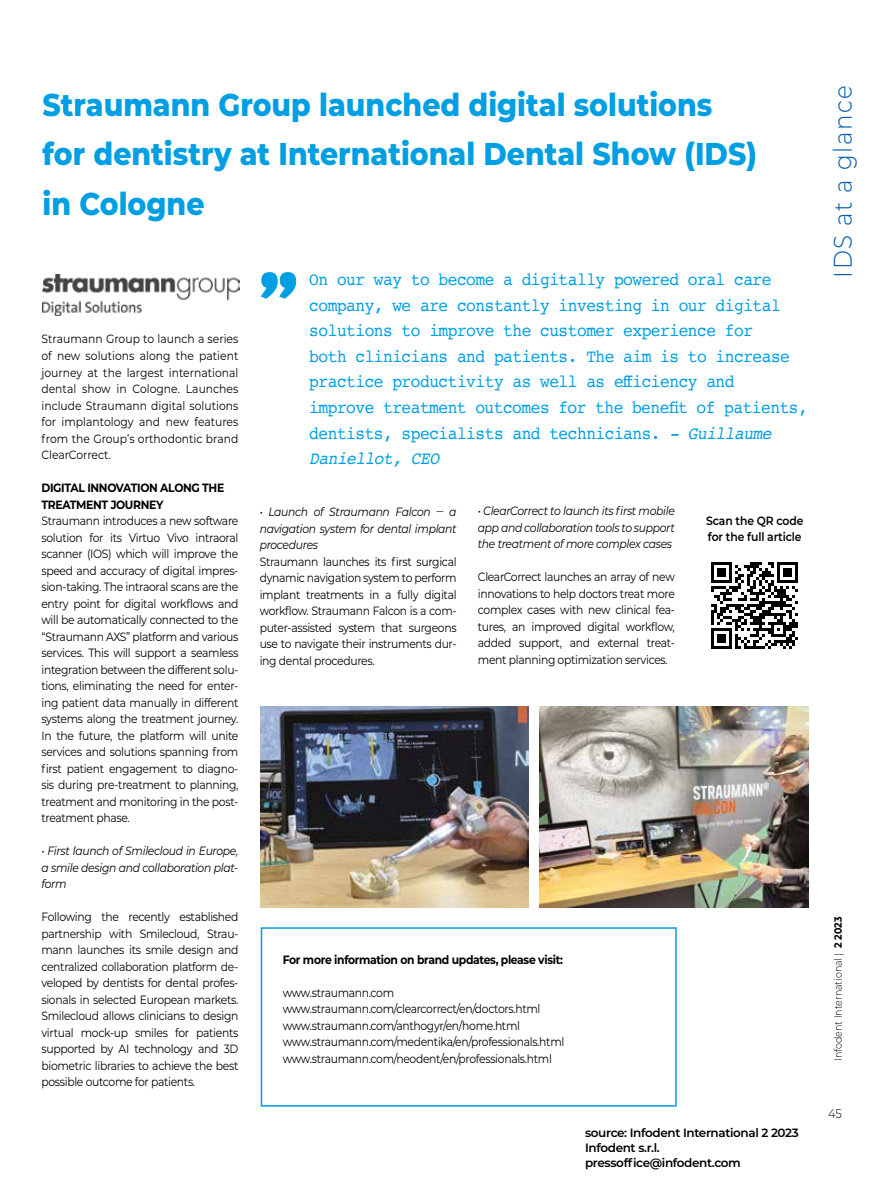
<style>
.page{position:relative;width:893px;height:1191px;background:#fff}
.page>*{position:absolute;margin:0;border:0;box-sizing:border-box;transform-origin:0 0}
.t1{font:800 31.5px/49.5px "Montserrat";color:#009fe3;scale:.9 1}
.t2{font:300 25.5px "Montserrat";letter-spacing:.07em;color:#055da9;scale:.9 1}
.t3{font:18px/25.5px "Courier";letter-spacing:-.03em;color:#009fe3;scale:.9 1}
.t4{font:300 12.75px "Montserrat";color:#000;scale:.9 1}
.t5{font:12px/16.5px "Montserrat";letter-spacing:-.03em;color:#000;text-align:justify;scale:.9 1}
.t6{font:italic 12px/16.5px "Montserrat";letter-spacing:-.03em;color:#000;text-align:justify;scale:.9 1}
.t7{font:700 12px/16.5px "Montserrat";letter-spacing:-.03em;color:#000;scale:.9 1}
.t8{font:600 12px/15px "Montserrat";letter-spacing:-.03em;color:#000}
.t9{font:600 12px/16.5px "Montserrat";letter-spacing:-.01em;color:#000;scale:.9 1}
.t10{font:300 10.5px "Montserrat";color:#000;scale:.9 1}
.s1{font-style:italic}
.s2{font-weight:700}
</style>
<div class="page">
<svg style="left:261px;top:272px;width:35px;height:27px"></svg>
<div style="left:261px;top:927px;width:416px;height:179px;border:2px solid #009fe3"></div>
<img style="left:43px;top:275px;width:196px;height:40px">
<img style="left:260px;top:706px;width:268px;height:202px">
<img style="left:539px;top:706px;width:269px;height:202px">
<img style="left:711px;top:562px;width:87px;height:87px">
<h1 class="t1" style="left:43px;top:78px;width:795px">Straumann Group launched digital solutions for dentistry at International Dental Show (IDS) in Cologne</h1>
<p class="t5" style="left:41px;top:330px;width:220px">Straumann Group to launch a series of new solutions along the patient journey at the largest international dental show in Cologne. Launches include Straumann digital solutions for implantology and new features from the Group’s orthodontic brand ClearCorrect.</p>
<p class="t7" style="left:41px;top:479px;width:205px">DIGITAL INNOVATION ALONG THE<br>TREATMENT JOURNEY</p>
<p class="t5" style="left:41px;top:512px;width:220px">Straumann introduces a new software solution for its Virtuo Vivo intraoral scanner (IOS) which will improve the speed and accuracy of digital impres&shy;sion-taking. The intraoral scans are the entry point for digital workflows and will be automatically connected to the “Straumann AXS” platform and various services. This will support a seamless integration between the different solu&shy;tions, eliminating the need for enter&shy;ing patient data manually in different systems along the treatment journey.<br>In the future, the platform will unite services and solutions spanning from first patient engagement to diagno&shy;sis during pre-treatment to planning, treatment and monitoring in the post&shy;treatment phase.</p>
<p class="t6" style="left:41px;top:842px;width:220px">• First launch of Smilecloud in Europe, a smile design and collaboration plat&shy;form</p>
<p class="t5" style="left:41px;top:908px;width:220px">Following the recently established partnership with Smilecloud, Strau&shy;mann launches its smile design and centralized collaboration platform de&shy;veloped by dentists for dental profes&shy;sionals in selected European markets.<br>Smilecloud allows clinicians to design virtual mock-up smiles for patients supported by AI technology and 3D biometric libraries to achieve the best possible outcome for patients.</p>
<p class="t3" style="left:309px;top:266px;width:555px">On our way to become a digitally powered oral care company, we are constantly investing in our digital solutions to improve the customer experience for<br>both clinicians and patients. The aim is to increase practice productivity as well as efficiency and<br>improve treatment outcomes for the benefit of patients, dentists, specialists and technicians. <span class="s1">- Guillaume Daniellot, CEO</span></p>
<p class="t6" style="left:260px;top:503px;width:220px">• Launch of Straumann Falcon ‒ a navigation system for dental implant procedures</p>
<p class="t5" style="left:260px;top:552px;width:220px">Straumann launches its first surgical dynamic navigation system to perform implant treatments in a fully digital workflow. Straumann Falcon is a com&shy;puter-assisted system that surgeons use to navigate their instruments dur&shy;ing dental procedures.</p>
<p class="t6" style="left:478px;top:502px;width:220px">• ClearCorrect to launch its first mobile app and collaboration tools to support the treatment of more complex cases</p>
<p class="t5" style="left:478px;top:568px;width:220px">ClearCorrect launches an array of new innovations to help doctors treat more complex cases with new clinical fea&shy;tures, an improved digital workflow, added support, and external treat&shy;ment planning optimization services.</p>
<p class="t9" style="left:706px;top:511px;width:110px">Scan the QR code for the full article</p>
<p class="t7" style="left:283px;top:950px;width:313px">For more information on brand updates, please visit:</p>
<p class="t5" style="left:283px;top:983px;width:314px;text-align:left">www.straumann.com www.straumann.com/clearcorrect/en/doctors.html www.straumann.com/anthogyr/en/home.html www.straumann.com/medentika/en/professionals.html www.straumann.com/neodent/en/professionals.html</p>
<p class="t8" style="left:585px;top:1124px;width:215px">source: Infodent International 2 2023<br>Infodent s.r.l. pressoffice@infodent.com</p>
<h2 class="t2" style="left:825px;top:278px;width:215px;rotate:-90deg">IDS at a glance</h2>
<p class="t10" style="left:831px;top:1061px;width:162px;rotate:-90deg">Infodent International | <span class="s2">2 2023</span></p>
<p class="t4" style="left:828px;top:1105px;width:17px">45</p>
</div>
